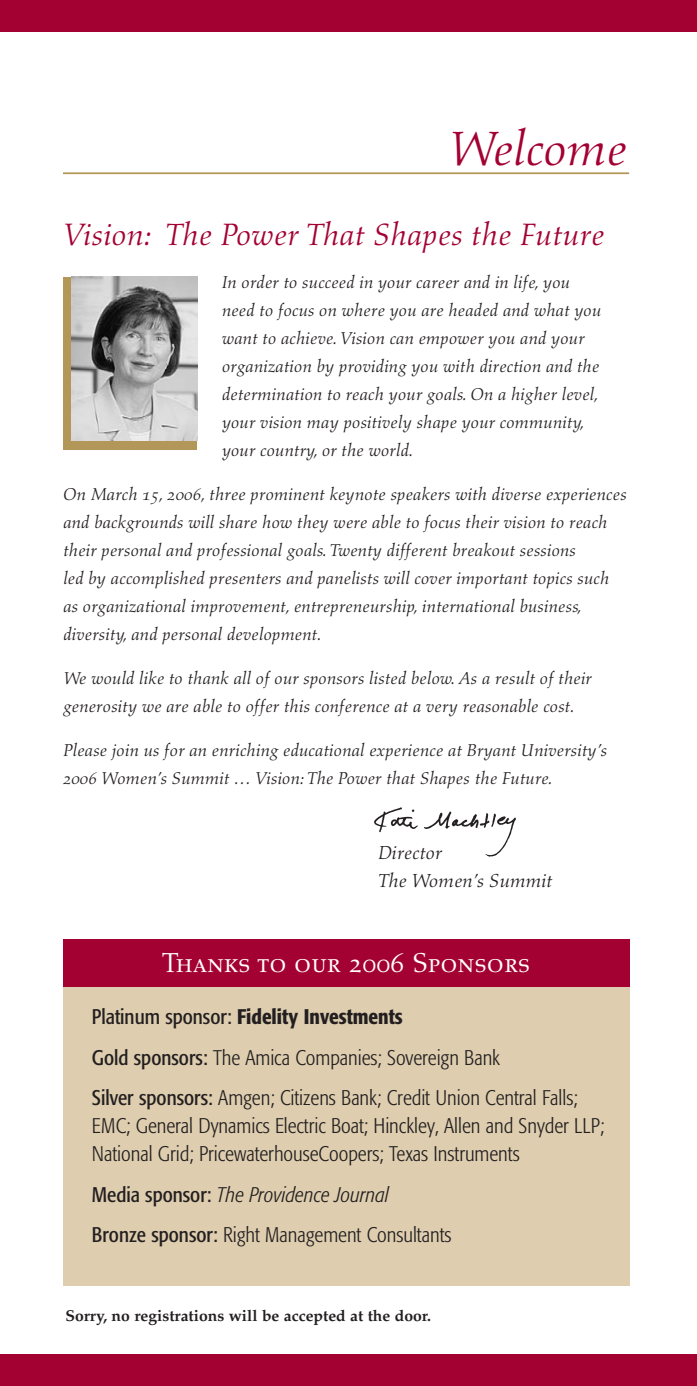
<style>
.page{position:relative;width:697px;height:1386px;background:#fff}
.page>*{position:absolute;margin:0;border:0;box-sizing:border-box;transform-origin:0 0}
.t1{font:italic 49px "Aldus";letter-spacing:-.025em;color:#a40133}
.t2{font:italic 31.5px "Aldus";letter-spacing:-.015em;color:#a40133}
.t3{font:28px "Aldus Roman SC";color:#fff}
.t4{font:300 condensed 21px/40.6px "Formata";color:#231f20}
.t5{font:condensed 21px/40.6px "Formata";color:#231f20}
.t6{font:italic 19.25px/28px "Aldus";letter-spacing:-.015em;color:#231f20}
.t7{font:italic 17.5px/28px "Aldus";letter-spacing:-.015em;color:#231f20}
.t8{font:700 15.75px "Palatino";color:#231f20}
.s1{font-family:"Aldus Italic Os F";font-style:normal}
.s2{font-weight:400}
.s3{font-weight:500}
.s4{font-weight:300;font-style:italic}
.s5{font-weight:300}
</style>
<div class="page">
<div style="left:63px;top:277px;width:134px;height:173px;background:#b39758"></div>
<div style="left:63px;top:982px;width:566px;height:304px;background:#deceaf"></div>
<div style="left:63px;top:939px;width:566px;height:47px;background:#a40133"></div>
<div style="left:0;top:0;width:697px;height:32px;background:#a40133"></div>
<div style="left:0;top:1355px;width:697px;height:31px;background:#a40133"></div>
<img style="left:71px;top:277px;width:126px;height:164px">
<img style="left:374px;top:807px;width:142px;height:50px">
<hr style="left:63px;top:172px;width:566px;height:2px;background:#b39758">
<h1 class="t1" style="left:448px;top:128px;width:181px">Welcome</h1>
<h2 class="t2" style="left:63px;top:220px;width:543px">Vision: The Power That Shapes the Future</h2>
<p class="t7" style="left:222px;top:270px;width:381px">In order to succeed in your career and in life, you need to focus on where you are headed and what you want to achieve. Vision can empower you and your organization by providing you with direction and the determination to reach your goals. On a higher level, your vision may positively shape your community, your country, or the world.</p>
<p class="t7" style="left:63px;top:482px;width:565px">On <span class="s1">March 15, 2006</span>, three prominent keynote speakers with diverse experiences and backgrounds will share how they were able to focus their vision to reach their personal and professional goals. Twenty different breakout sessions<br>led by accomplished presenters and panelists will cover important topics such as organizational improvement, entrepreneurship, international business, diversity, and personal development.</p>
<p class="t7" style="left:63px;top:665px;width:531px">We would like to thank all of our sponsors listed below. As a result of their generosity we are able to offer this conference at a very reasonable cost.</p>
<p class="t7" style="left:63px;top:737px;width:546px">Please join us for an enriching educational experience at Bryant University’s<br><span class="s1">2006</span> Women’s Summit … Vision: The Power that Shapes the Future.</p>
<p class="t6" style="left:378px;top:840px;width:176px">Director<br>The Women’s Summit</p>
<h3 class="t3" style="left:162px;top:950px;width:370px">Thanks to our 2006 Sponsors</h3>
<p class="t4" style="left:92px;top:998px;width:487px"><span class="s2">Platinum sponsor:</span> <span class="s3">Fidelity Investments<br></span><span class="s2">Gold sponsors:</span> The Amica Companies; Sovereign Bank<br><span class="s2">Silver sponsors:</span> Amgen; Citizens Bank; Credit Union Central Falls;</p>
<p class="t4" style="left:92px;top:1113px;width:514px;line-height:28px">EMC; General Dynamics Electric Boat; Hinckley, Allen and Snyder LLP;<br>National Grid; PricewaterhouseCoopers; Texas Instruments</p>
<p class="t5" style="left:92px;top:1176px;width:361px">Media sponsor: <span class="s4">The Providence Journal<br></span>Bronze sponsor: <span class="s5">Right Management Consultants</span></p>
<p class="t8" style="left:65px;top:1310px;width:367px">Sorry, no registrations will be accepted at the door.</p>
</div>
